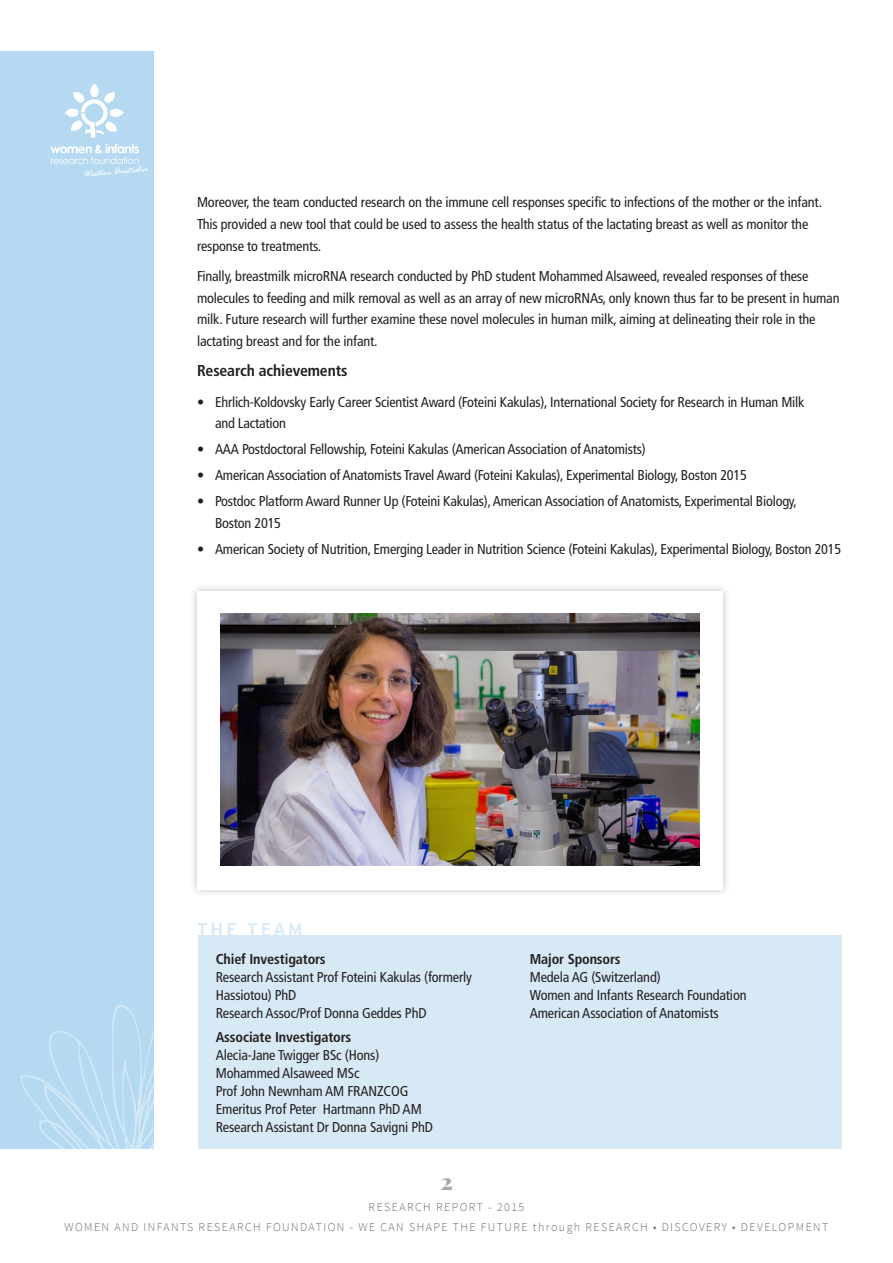
<style>
.page{position:relative;width:893px;height:1263px;background:#fff}
.page>*{position:absolute;margin:0;border:0;box-sizing:border-box;transform-origin:0 0}
.t1{font:900 22.5px "Playfair Display";color:#a7a9ac}
.t2{font:600 19.5px "Source Sans Pro";letter-spacing:.155em;color:#d8e9f6}
.t3{font:700 condensed 15.75px "Frutiger";letter-spacing:-.01em;color:#231f20}
.t4{font:condensed 14.25px/18px "Frutiger";letter-spacing:-.01em;color:#231f20}
.t5{font:300 12px/20.4px "Source Sans Pro";letter-spacing:.12em;color:#6d6e71;text-align:center}
.s1{font-weight:700}
</style>
<div class="page">
<div style="left:0;top:51px;width:153px;height:1098px;background:#b5d9f1"></div>
<svg style="left:20px;top:1005px;width:133px;height:144px"></svg>
<svg style="left:50px;top:144px;width:98px;height:33px"></svg>
<svg style="left:65px;top:84px;width:59px;height:54px"></svg>
<div style="left:199px;top:936px;width:643px;height:213px;background:#d8e9f6"></div>
<div style="left:189px;top:583px;width:542px;height:314px;background:#231f20;opacity:.3"></div>
<div style="left:197px;top:591px;width:526px;height:298px;background:#fff"></div>
<img style="left:220px;top:614px;width:480px;height:252px">
<p class="t4" style="left:197px;top:191px;width:627px;line-height:21.8px">Moreover, the team conducted research on the immune cell responses specific to infections of the mother or the infant.<br>This provided a new tool that could be used to assess the health status of the lactating breast as well as monitor the response to treatments.</p>
<p class="t4" style="left:197px;top:265px;width:644px;line-height:21.8px">Finally, breastmilk microRNA research conducted by PhD student Mohammed Alsaweed, revealed responses of these molecules to feeding and milk removal as well as an array of new microRNAs, only known thus far to be present in human milk. Future research will further examine these novel molecules in human milk, aiming at delineating their role in the lactating breast and for the infant.</p>
<p class="t3" style="left:197px;top:361px;width:152px">Research achievements</p>
<p class="t4" style="left:215px;top:391px;width:591px;line-height:21.8px;text-indent:-18px">• Ehrlich-Koldovsky Early Career Scientist Award (Foteini Kakulas), International Society for Research in Human Milk and Lactation</p>
<p class="t4" style="left:197px;top:440px;width:450px">• AAA Postdoctoral Fellowship, Foteini Kakulas (American Association of Anatomists)</p>
<p class="t4" style="left:197px;top:466px;width:552px">• American Association of Anatomists Travel Award (Foteini Kakulas), Experimental Biology, Boston 2015</p>
<p class="t4" style="left:215px;top:491px;width:583px;line-height:21.8px;text-indent:-18px">• Postdoc Platform Award Runner Up (Foteini Kakulas), American Association of Anatomists, Experimental Biology,<br>Boston 2015</p>
<p class="t4" style="left:197px;top:540px;width:646px">• American Society of Nutrition, Emerging Leader in Nutrition Science (Foteini Kakulas), Experimental Biology, Boston 2015</p>
<p class="t2" style="left:197px;top:917px;width:107px">THE TEAM</p>
<p class="t4" style="left:216px;top:950px;width:258px"><span class="s1">Chief Investigators<br></span>Research Assistant Prof Foteini Kakulas (formerly<br>Hassiotou) PhD<br>Research Assoc/Prof Donna Geddes PhD</p>
<p class="t4" style="left:216px;top:1028px;width:219px"><span class="s1">Associate Investigators<br></span>Alecia-Jane Twigger BSc (Hons)<br>Mohammed Alsaweed MSc<br>Prof John Newnham AM FRANZCOG<br>Emeritus Prof Peter Hartmann PhD AM<br>Research Assistant Dr Donna Savigni PhD</p>
<p class="t4" style="left:530px;top:950px;width:218px"><span class="s1">Major Sponsors<br></span>Medela AG (Switzerland)<br>Women and Infants Research Foundation<br>American Association of Anatomists</p>
<h1 class="t1" style="left:440px;top:1166px;width:14px">2</h1>
<p class="t5" style="left:65px;top:1197px;width:765px">RESEARCH REPORT - 2015<br>WOMEN AND INFANTS RESEARCH FOUNDATION - WE CAN SHAPE THE FUTURE through RESEARCH • DISCOVERY • DEVELOPMENT</p>
</div>
